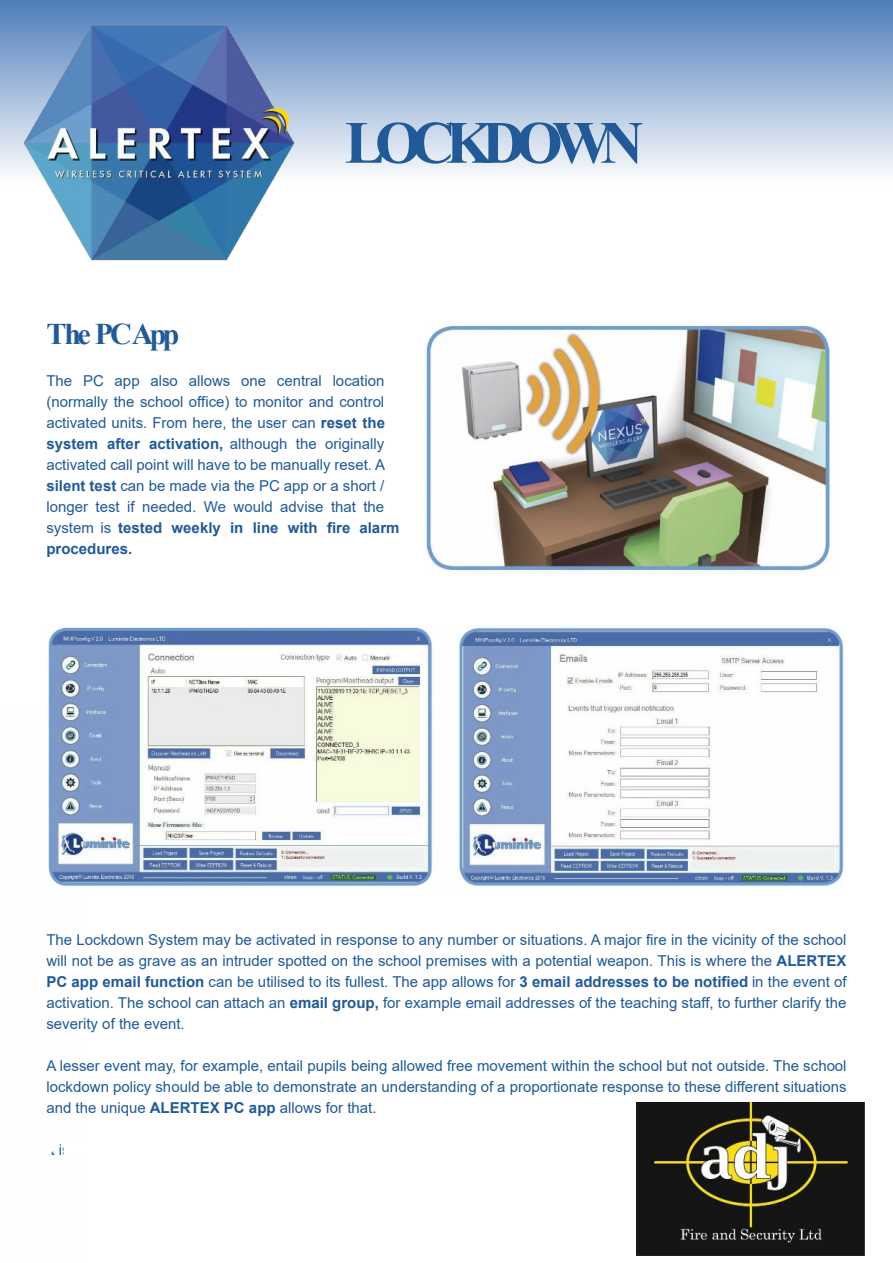
<style>
.page{position:relative;width:893px;height:1263px;background:#fff}
.page>*{position:absolute;margin:0;border:0;box-sizing:border-box;transform-origin:0 0}
.t1{font:700 60px "Times New Roman";letter-spacing:-.17em;color:#215a97}
.t2{font:700 30px "Times New Roman";letter-spacing:-.105em;color:#215a97}
.t3{font:15px/21px "Arial";color:#215a97;text-align:justify}
.s1{font-weight:700}
</style>
<div class="page">
<div style="left:0;top:0;width:893px;height:188px;background:linear-gradient(to bottom,#4f7dba,#fff)"></div>
<img style="left:16px;top:0;width:286px;height:261px">
<img style="left:48px;top:627px;width:796px;height:260px">
<img style="left:426px;top:325px;width:404px;height:246px">
<img style="left:636px;top:1102px;width:228px;height:153px">
<h1 class="t1" style="left:345px;top:122px;width:300px">LOCKDOWN</h1>
<h2 class="t2" style="left:46px;top:324px;width:135px">The PCApp</h2>
<p class="t3" style="left:46px;top:372px;width:355px;text-align:left">The PC app also allows one central location (normally the school office) to monitor and control activated units. From here, the user can <span class="s1">reset the system after activation,</span> although the originally activated call point will have to be manually reset. A <span class="s1">silent test</span> can be made via the PC app or a short / longer test if needed. We would advise that the system is <span class="s1">tested weekly in line with fire alarm procedures.</span></p>
<p class="t3" style="left:46px;top:930px;width:802px">The Lockdown System may be activated in response to any number or situations. A major fire in the vicinity of the school will not be as grave as an intruder spotted on the school premises with a potential weapon. This is where the <span class="s1">ALERTEX PC app email function</span> can be utilised to its fullest. The app allows for <span class="s1">3 email addresses to be notified</span> in the event of activation. The school can attach an <span class="s1">email group,</span> for example email addresses of the teaching staff, to further clarify the severity of the event.</p>
<p class="t3" style="left:46px;top:1056px;width:802px">A lesser event may, for example, entail pupils being allowed free movement within the school but not outside. The school lockdown policy should be able to demonstrate an understanding of a proportionate response to these different situations and the unique <span class="s1">ALERTEX PC app</span> allows for that.</p>
</div>
